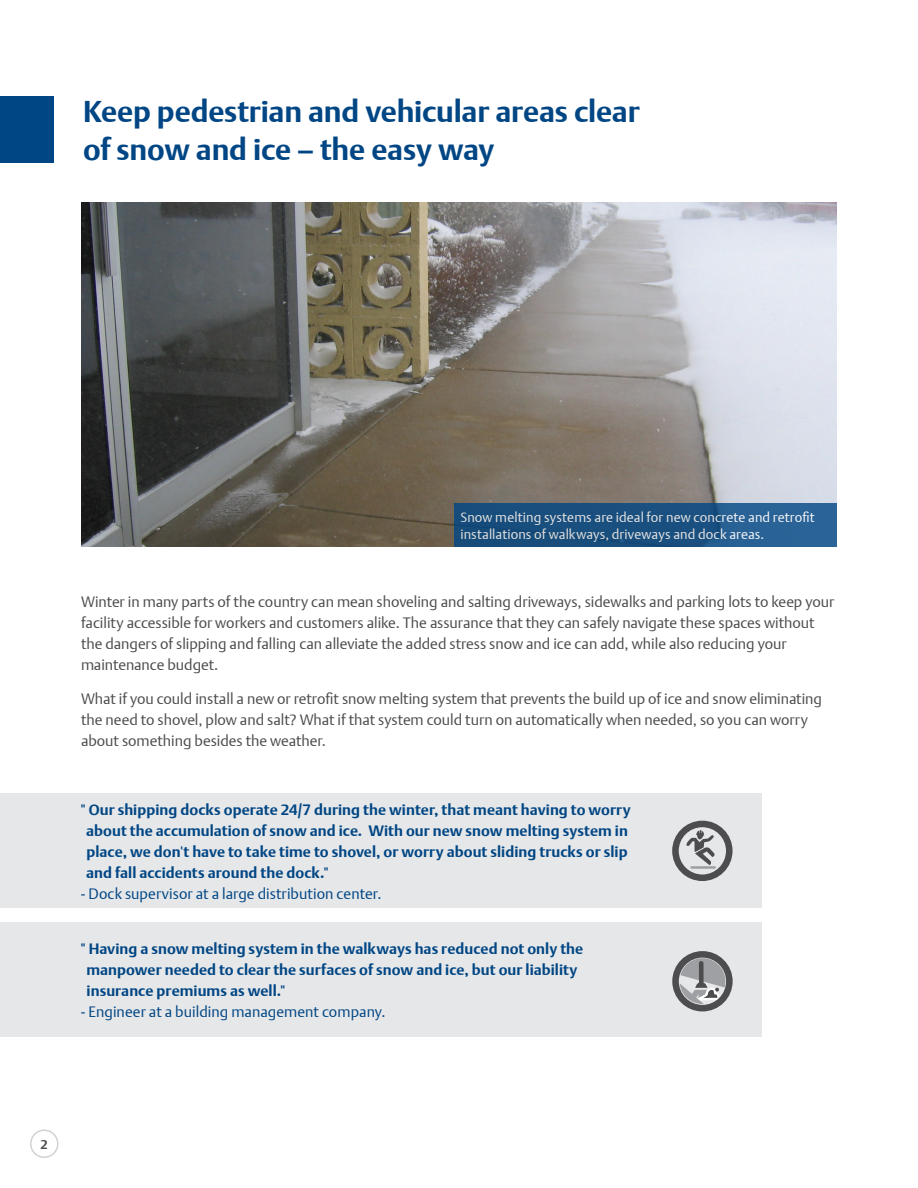
<style>
.page{position:relative;width:918px;height:1188px;background:#fff}
.page>*{position:absolute;margin:0;border:0;box-sizing:border-box;transform-origin:0 0}
.t1{font:700 30px/37.5px "DTL Argo T";letter-spacing:-.005em;color:#004684}
.t2{font:15px/21px "DTL Argo T Light";color:#4b4c4d}
.t3{font:700 15px/21px "DTL Argo T";letter-spacing:.005em;color:#004684}
.t4{font:15px "DTL Argo T Light";color:#004684}
.t5{font:13.5px/16.5px "DTL Argo T Light";letter-spacing:.01em;color:#fff}
.t6{font:700 12.75px "DTL Argo T";color:#4b4c4d}
</style>
<div class="page">
<div style="left:30px;top:1129px;width:29px;height:29px;border:2px solid #d1d2d4;border-radius:50%"></div>
<div style="left:0;top:96px;width:54px;height:67px;background:#004684"></div>
<div style="left:0;top:794px;width:762px;height:114px;background:#e6e7e9"></div>
<div style="left:0;top:922px;width:762px;height:115px;background:#e6e7e9"></div>
<svg style="left:672px;top:820px;width:61px;height:61px"></svg>
<svg style="left:680px;top:959px;width:45px;height:45px"></svg>
<div style="left:672px;top:951px;width:61px;height:60px;border:7px solid #4d4d4f;border-radius:50%"></div>
<img style="left:81px;top:202px;width:756px;height:345px">
<div style="left:454px;top:504px;width:383px;height:43px;background:linear-gradient(to right,#124774,#296296)"></div>
<h1 class="t1" style="left:83px;top:93px;width:558px">Keep pedestrian and vehicular areas clear of snow and ice – the easy way</h1>
<p class="t5" style="left:460px;top:509px;width:356px">Snow melting systems are ideal for new concrete and retrofit installations of walkways, driveways and dock areas.</p>
<p class="t2" style="left:81px;top:591px;width:755px">Winter in many parts of the country can mean shoveling and salting driveways, sidewalks and parking lots to keep your facility accessible for workers and customers alike. The assurance that they can safely navigate these spaces without the dangers of slipping and falling can alleviate the added stress snow and ice can add, while also reducing your maintenance budget.</p>
<p class="t2" style="left:81px;top:688px;width:743px">What if you could install a new or retrofit snow melting system that prevents the build up of ice and snow eliminating the need to shovel, plow and salt? What if that system could turn on automatically when needed, so you can worry about something besides the weather.</p>
<p class="t3" style="left:86px;top:799px;width:546px;text-indent:-5px">" Our shipping docks operate 24/7 during the winter, that meant having to worry about the accumulation of snow and ice. With our new snow melting system in place, we don't have to take time to shovel, or worry about sliding trucks or slip and fall accidents around the dock."</p>
<p class="t4" style="left:81px;top:884px;width:302px">- Dock supervisor at a large distribution center.</p>
<p class="t3" style="left:86px;top:938px;width:498px;text-indent:-5px">" Having a snow melting system in the walkways has reduced not only the manpower needed to clear the surfaces of snow and ice, but our liability insurance premiums as well."</p>
<p class="t4" style="left:81px;top:1003px;width:306px">- Engineer at a building management company.</p>
<p class="t6" style="left:41px;top:1137px;width:9px">2</p>
</div>
